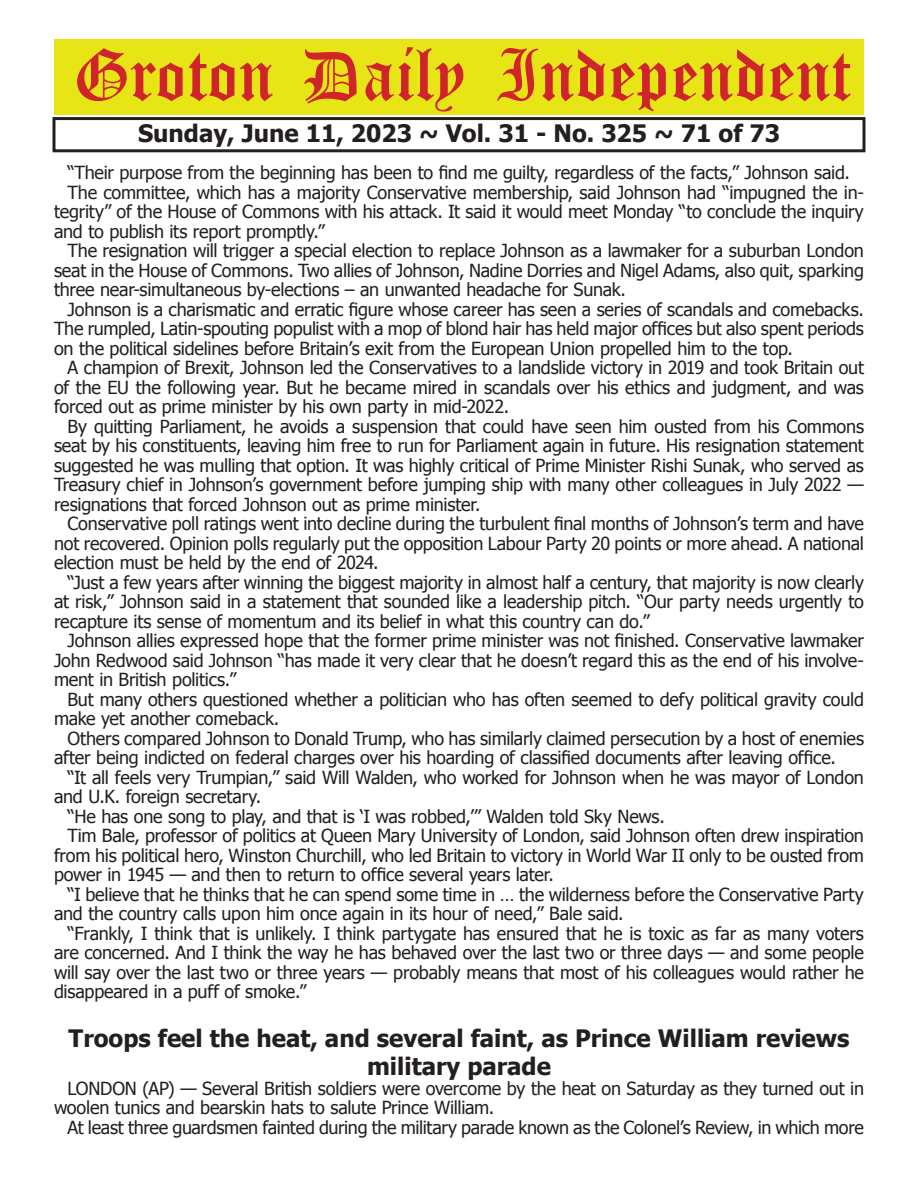
<style>
.page{position:relative;width:918px;height:1188px;background:#fff}
.page>*{position:absolute;margin:0;border:0;box-sizing:border-box;transform-origin:0 0}
.t1{font:54px "Old English Five";color:#d1232a}
.t2{font:700 24px/28.8px "Tahoma";color:#231f20;text-align:center}
.t3{font:18px/19.5px "Tahoma";letter-spacing:-.015em;color:#231f20}
</style>
<div class="page">
<div style="left:52px;top:117px;width:814px;height:35px;border:3px solid #231f20"></div>
<div style="left:54px;top:40px;width:810px;height:75px;background:#e7e515"></div>
<h1 class="t1" style="left:73px;top:50px;width:779px">Groton Daily Independent</h1>
<h2 class="t2" style="left:138px;top:117px;width:644px">Sunday, June 11, 2023 ~ Vol. 31 - No. 325 ~ 71 of 73</h2>
<p class="t3" style="left:68px;top:162px;width:784px">“Their purpose from the beginning has been to find me guilty, regardless of the facts,” Johnson said.</p>
<p class="t3" style="left:68px;top:182px;width:798px">The committee, which has a majority Conservative membership, said Johnson had “impugned the in-</p>
<p class="t3" style="left:54px;top:201px;width:811px">tegrity” of the House of Commons with his attack. It said it would meet Monday “to conclude the inquiry</p>
<p class="t3" style="left:54px;top:221px;width:272px">and to publish its report promptly.”</p>
<p class="t3" style="left:68px;top:240px;width:798px">The resignation will trigger a special election to replace Johnson as a lawmaker for a suburban London</p>
<p class="t3" style="left:54px;top:260px;width:812px">seat in the House of Commons. Two allies of Johnson, Nadine Dorries and Nigel Adams, also quit, sparking</p>
<p class="t3" style="left:54px;top:279px;width:574px">three near-simultaneous by-elections – an unwanted headache for Sunak.</p>
<p class="t3" style="left:68px;top:299px;width:798px">Johnson is a charismatic and erratic figure whose career has seen a series of scandals and comebacks.</p>
<p class="t3" style="left:54px;top:318px;width:811px">The rumpled, Latin-spouting populist with a mop of blond hair has held major offices but also spent periods</p>
<p class="t3" style="left:54px;top:338px;width:741px">on the political sidelines before Britain’s exit from the European Union propelled him to the top.</p>
<p class="t3" style="left:68px;top:357px;width:798px">A champion of Brexit, Johnson led the Conservatives to a landslide victory in 2019 and took Britain out</p>
<p class="t3" style="left:54px;top:377px;width:811px">of the EU the following year. But he became mired in scandals over his ethics and judgment, and was</p>
<p class="t3" style="left:54px;top:396px;width:457px">forced out as prime minister by his own party in mid-2022.</p>
<p class="t3" style="left:68px;top:416px;width:798px">By quitting Parliament, he avoids a suspension that could have seen him ousted from his Commons</p>
<p class="t3" style="left:54px;top:435px;width:812px">seat by his constituents, leaving him free to run for Parliament again in future. His resignation statement</p>
<p class="t3" style="left:54px;top:455px;width:811px">suggested he was mulling that option. It was highly critical of Prime Minister Rishi Sunak, who served as</p>
<p class="t3" style="left:54px;top:474px;width:811px">Treasury chief in Johnson’s government before jumping ship with many other colleagues in July 2022 —</p>
<p class="t3" style="left:54px;top:494px;width:428px">resignations that forced Johnson out as prime minister.</p>
<p class="t3" style="left:68px;top:513px;width:798px">Conservative poll ratings went into decline during the turbulent final months of Johnson’s term and have</p>
<p class="t3" style="left:54px;top:533px;width:811px">not recovered. Opinion polls regularly put the opposition Labour Party 20 points or more ahead. A national</p>
<p class="t3" style="left:54px;top:552px;width:326px">election must be held by the end of 2024.</p>
<p class="t3" style="left:68px;top:572px;width:798px">“Just a few years after winning the biggest majority in almost half a century, that majority is now clearly</p>
<p class="t3" style="left:54px;top:591px;width:811px">at risk,” Johnson said in a statement that sounded like a leadership pitch. “Our party needs urgently to</p>
<p class="t3" style="left:54px;top:611px;width:597px">recapture its sense of momentum and its belief in what this country can do.”</p>
<p class="t3" style="left:68px;top:630px;width:798px">Johnson allies expressed hope that the former prime minister was not finished. Conservative lawmaker</p>
<p class="t3" style="left:54px;top:650px;width:812px">John Redwood said Johnson “has made it very clear that he doesn’t regard this as the end of his involve-</p>
<p class="t3" style="left:54px;top:669px;width:184px">ment in British politics.”</p>
<p class="t3" style="left:68px;top:689px;width:798px">But many others questioned whether a politician who has often seemed to defy political gravity could</p>
<p class="t3" style="left:54px;top:708px;width:227px">make yet another comeback.</p>
<p class="t3" style="left:68px;top:728px;width:798px">Others compared Johnson to Donald Trump, who has similarly claimed persecution by a host of enemies</p>
<p class="t3" style="left:54px;top:747px;width:784px">after being indicted on federal charges over his hoarding of classified documents after leaving office.</p>
<p class="t3" style="left:68px;top:766px;width:798px">“It all feels very Trumpian,” said Will Walden, who worked for Johnson when he was mayor of London</p>
<p class="t3" style="left:54px;top:786px;width:209px">and U.K. foreign secretary.</p>
<p class="t3" style="left:68px;top:805px;width:599px">“He has one song to play, and that is ‘I was robbed,’” Walden told Sky News.</p>
<p class="t3" style="left:68px;top:825px;width:798px">Tim Bale, professor of politics at Queen Mary University of London, said Johnson often drew inspiration</p>
<p class="t3" style="left:54px;top:844px;width:812px">from his political hero, Winston Churchill, who led Britain to victory in World War II only to be ousted from</p>
<p class="t3" style="left:54px;top:864px;width:502px">power in 1945 — and then to return to office several years later.</p>
<p class="t3" style="left:68px;top:883px;width:798px">“I believe that he thinks that he can spend some time in … the wilderness before the Conservative Party</p>
<p class="t3" style="left:54px;top:903px;width:571px">and the country calls upon him once again in its hour of need,” Bale said.</p>
<p class="t3" style="left:68px;top:922px;width:798px">“Frankly, I think that is unlikely. I think partygate has ensured that he is toxic as far as many voters</p>
<p class="t3" style="left:54px;top:942px;width:811px">are concerned. And I think the way he has behaved over the last two or three days — and some people</p>
<p class="t3" style="left:54px;top:961px;width:812px">will say over the last two or three years — probably means that most of his colleagues would rather he</p>
<p class="t3" style="left:54px;top:981px;width:254px">disappeared in a puff of smoke.”</p>
<h2 class="t2" style="left:69px;top:1022px;width:782px">Troops feel the heat, and several faint, as Prince William reviews military parade</h2>
<p class="t3" style="left:54px;top:1078px;width:812px;text-indent:14px">LONDON (AP) — Several British soldiers were overcome by the heat on Saturday as they turned out in woolen tunics and bearskin hats to salute Prince William.</p>
<p class="t3" style="left:68px;top:1117px;width:798px">At least three guardsmen fainted during the military parade known as the Colonel’s Review, in which more</p>
</div>
